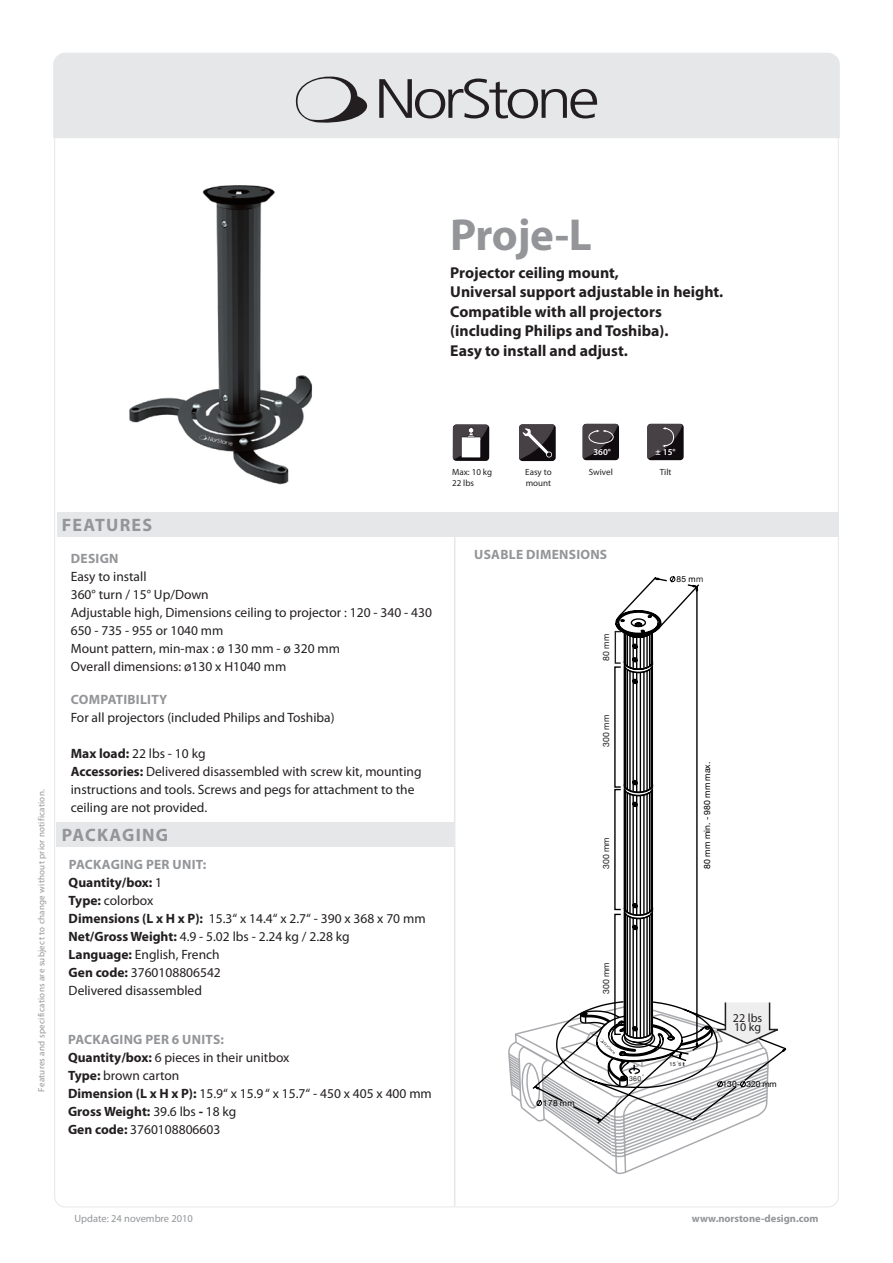
<style>
.page{position:relative;width:893px;height:1263px;background:#fff}
.page>*{position:absolute;margin:0;border:0;box-sizing:border-box;transform-origin:0 0}
.NOM-Produit{font:700 45px "Myriad Pro";color:#939598}
.TITRE-Specs{font:700 18px "Myriad Pro";letter-spacing:.07em;color:#939598}
.TEXTE-Produit{font:700 15.75px "Myriad Pro";color:#231f20}
.TEXTE-Specs{font:13.5px/18px "Myriad Pro";color:#231f20}
.TEXTE-Specs-2{font:700 13.5px "Myriad Pro";letter-spacing:.02em;color:#939598}
.TEXTE-Specs-3{font:700 13.5px "Myriad Pro";color:#231f20}
.SOUS-TITRES-Specs{font:700 13.5px "Myriad Pro";letter-spacing:.02em;color:#939598}
.TEXTE-Specs-4{font:12px "Myriad Pro";color:#231f20}
.TEXTE-Date_Website{font:700 10.5px "Myriad Pro";color:#939598}
.TEXTE-Date_Website-2{font:10.5px "Myriad Pro";color:#939598}
.TEXTE-Date_Website-3{font:9px "Myriad Pro";letter-spacing:.03em;color:#939598}
.TEXTE-Specs-5{font:9px/10.8px "Myriad Pro";color:#231f20}
.TEXTE-Specs-6{font:600 9px "Myriad Pro";color:#fff}
.t1{font:8.7px "Helvetica Neue";color:#231f20}
.t2{font:8.7px "Helvetica Neue";color:#000}
.t3{font:8.4px "Helvetica Neue";letter-spacing:.02em;color:#000}
.t4{font:6.9px "Helvetica Neue";color:#231f20}
.t5{font:5.4px "Helvetica Neue";color:#000}
.s1{font-weight:700}
.s2{font-weight:400}
.s3{color:#231f20}
</style>
<div class="page">
<div style="left:53px;top:53px;width:787px;height:87px;background:#e6e7e9"></div>
<svg style="left:295px;top:75px;width:76px;height:49px;background:#bdbdbf"></svg>
<svg style="left:379px;top:79px;width:218px;height:39px;background:#afaeb0"></svg>
<div style="left:57px;top:512px;width:781px;height:24px;background:#e6e7e9"></div>
<div style="left:57px;top:821px;width:398px;height:25px;background:#e6e7e9"></div>
<hr style="left:454px;top:533px;width:1px;height:673px;background:#e6e7e9">
<img style="left:129px;top:185px;width:183px;height:300px">
<div style="left:453px;top:424px;width:36px;height:37px;background:#0f0b0f;border-radius:4px"></div>
<svg style="left:453px;top:425px;width:35px;height:34px"></svg>
<div style="left:519px;top:424px;width:37px;height:37px;background:#0f0b0f;border-radius:4px"></div>
<svg style="left:519px;top:424px;width:36px;height:35px"></svg>
<div style="left:583px;top:424px;width:36px;height:36px;background:#0f0b0f;border-radius:4px"></div>
<svg style="left:582px;top:424px;width:36px;height:35px"></svg>
<svg style="left:647px;top:424px;width:37px;height:36px"></svg>
<svg style="left:647px;top:424px;width:36px;height:35px"></svg>
<svg style="left:669px;top:576px;width:7px;height:7px"></svg>
<svg style="left:508px;top:609px;width:277px;height:566px"></svg>
<p class="NOM-Produit" style="left:450px;top:205px;width:143px">Proje-L</p>
<p class="TEXTE-Produit" style="left:450px;top:262px;width:170px">Projector ceiling mount,</p>
<p class="TEXTE-Produit" style="left:450px;top:282px;width:274px">Universal support adjustable in height.</p>
<p class="TEXTE-Produit" style="left:450px;top:301px;width:213px">Compatible with all projectors</p>
<p class="TEXTE-Produit" style="left:450px;top:321px;width:220px">(including Philips and Toshiba).</p>
<p class="TEXTE-Produit" style="left:450px;top:340px;width:179px">Easy to install and adjust.</p>
<p class="TEXTE-Date_Website-3" style="left:36px;top:1092px;width:304px;rotate:-90deg">Features and specifications are subject to change without prior notification.</p>
<p class="TITRE-Specs" style="left:62px;top:513px;width:92px">featu res</p>
<p class="SOUS-TITRES-Specs" style="left:71px;top:549px;width:26px">DESIGN</p>
<p class="TEXTE-Specs" style="left:71px;top:567px;width:77px">Easy to install</p>
<p class="TEXTE-Specs" style="left:71px;top:585px;width:139px">360° turn / 15° Up/Down</p>
<p class="TEXTE-Specs" style="left:71px;top:603px;width:363px">Adjustable high, Dimensions ceiling to projector : 120 - 340 - 430<br>650 - 735 - 955 or 1040 mm</p>
<p class="TEXTE-Specs" style="left:71px;top:639px;width:271px">Mount pattern, min-max : ø 130 mm - ø 320 mm</p>
<p class="TEXTE-Specs" style="left:71px;top:657px;width:217px">Overall dimensions: ø130 x H1040 mm</p>
<p class="TEXTE-Specs-2" style="left:71px;top:690px;width:98px">Compatibility</p>
<p class="TEXTE-Specs" style="left:71px;top:708px;width:265px">For all projectors (included Philips and Toshiba)</p>
<p class="TEXTE-Specs" style="left:71px;top:744px;width:136px"><span class="s1">Max load:</span> 22 lbs - 10 kg</p>
<p class="TEXTE-Specs" style="left:71px;top:762px;width:352px"><span class="s1">Accessories:</span> Delivered disassembled with screw kit, mounting instructions and tools. Screws and pegs for attachment to the ceiling are not provided.</p>
<p class="TITRE-Specs" style="left:62px;top:823px;width:108px">Packaging</p>
<p class="TEXTE-Specs-2" style="left:69px;top:856px;width:139px">Packaging Per Unit:</p>
<p class="TEXTE-Specs-3" style="left:69px;top:874px;width:95px">Quantity/box: <span class="s2">1</span></p>
<p class="TEXTE-Specs" style="left:69px;top:891px;width:86px"><span class="s1">Type:</span> colorbox</p>
<p class="TEXTE-Specs" style="left:69px;top:909px;width:358px"><span class="s1">Dimensions (L x H x P):</span> 15.3“ x 14.4“ x 2.7“ - 390 x 368 x 70 mm</p>
<p class="TEXTE-Specs" style="left:69px;top:927px;width:283px"><span class="s1">Net/Gross Weight:</span> 4.9 - 5.02 lbs - 2.24 kg / 2.28 kg</p>
<p class="TEXTE-Specs" style="left:69px;top:945px;width:153px"><span class="s1">Language:</span> English, French</p>
<p class="TEXTE-Specs" style="left:69px;top:963px;width:154px"><span class="s1">Gen code:</span> 3760108806542</p>
<p class="TEXTE-Specs" style="left:69px;top:981px;width:135px">Delivered disassembled</p>
<p class="TEXTE-Specs-2" style="left:68px;top:1031px;width:157px">Packaging Per 6 Units:</p>
<p class="TEXTE-Specs" style="left:68px;top:1048px;width:223px"><span class="s1">Quantity/box:</span> 6 pieces in their unitbox</p>
<p class="TEXTE-Specs" style="left:68px;top:1066px;width:113px"><span class="s1">Type:</span> brown carton</p>
<p class="TEXTE-Specs" style="left:68px;top:1084px;width:365px"><span class="s1">Dimension (L x H x P):</span> 15.9“ x 15.9 “ x 15.7“ - 450 x 405 x 400 mm</p>
<p class="TEXTE-Specs-3" style="left:68px;top:1103px;width:170px">Gross Weight: <span class="s2">39.6 lbs</span> - <span class="s2">18 kg</span></p>
<p class="TEXTE-Specs" style="left:68px;top:1120px;width:154px"><span class="s1">Gen code:</span> 3760108806603</p>
<p class="TEXTE-Specs-5" style="left:452px;top:466px;width:41px">Max: 10 kg</p>
<p class="TEXTE-Specs-5" style="left:452px;top:477px;width:23px">22 lbs</p>
<p class="TEXTE-Specs-5" style="left:525px;top:466px;width:28px">Easy to mount</p>
<p class="TEXTE-Specs-6" style="left:593px;top:446px;width:19px">360°</p>
<p class="TEXTE-Specs-6" style="left:656px;top:447px;width:21px">± 15°</p>
<p class="TEXTE-Specs-5" style="left:589px;top:467px;width:25px">Swivel</p>
<p class="TEXTE-Specs-5" style="left:660px;top:466px;width:13px">Tilt</p>
<p class="SOUS-TITRES-Specs" style="left:474px;top:546px;width:19px">USAB</p>
<p class="SOUS-TITRES-Specs" style="left:509px;top:546px;width:60px">LE DIMENSIONS</p>
<p class="t1" style="left:601px;top:661px;width:28px;rotate:-90deg">80 mm</p>
<p class="t1" style="left:601px;top:747px;width:33px;rotate:-90deg">300 mm</p>
<p class="t1" style="left:601px;top:869px;width:33px;rotate:-90deg">300 mm</p>
<p class="t3" style="left:676px;top:574px;width:28px">85 m<span class="s3">m</span></p>
<p class="t2" style="left:702px;top:869px;width:108px;rotate:-90deg">80 mm min. - 980 mm max.</p>
<p class="t3" style="left:543px;top:1098px;width:33px">178 mm</p>
<p class="t1" style="left:601px;top:994px;width:33px;rotate:-90deg">300 mm</p>
<p class="t4" style="left:629px;top:1074px;width:14px">360</p>
<p class="t5" style="left:669px;top:1061px;width:17px">15 ti lt</p>
<p class="TEXTE-Specs-4" style="left:733px;top:1010px;width:31px">22 lbs</p>
<p class="TEXTE-Specs-4" style="left:734px;top:1019px;width:29px">10 kg</p>
<p class="t3" style="left:723px;top:1079px;width:19px">130-</p>
<p class="t3" style="left:746px;top:1079px;width:32px">320 mm</p>
<p class="TEXTE-Date_Website-2" style="left:74px;top:1212px;width:120px">Update: 24 novembre 2010</p>
<p class="TEXTE-Date_Website" style="left:692px;top:1211px;width:128px">www.norstone-design.com</p>
</div>
